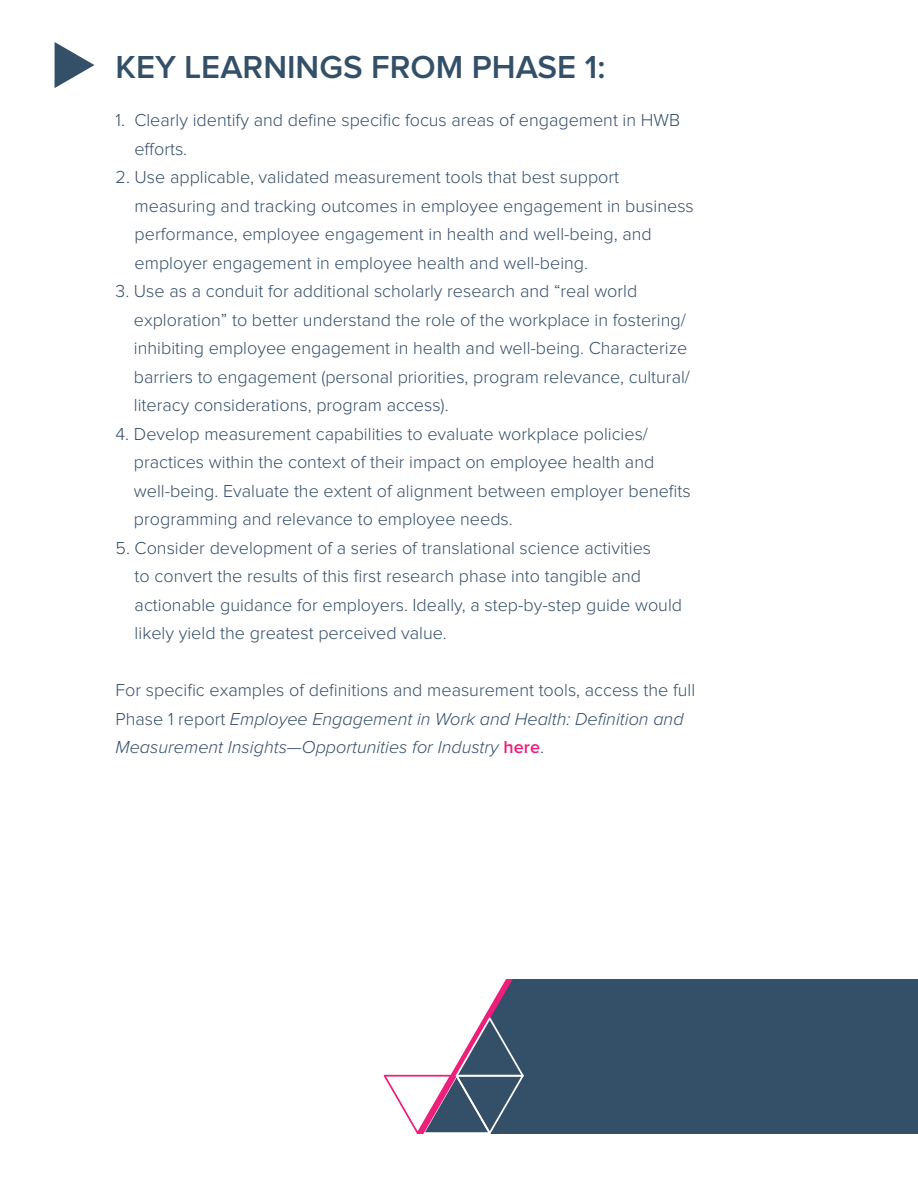
<style>
.page{position:relative;width:918px;height:1188px;background:#fff}
.page>*{position:absolute;margin:0;border:0;box-sizing:border-box;transform-origin:0 0}
.t1{font:600 33px "Proxima Nova";color:#345069}
.t2{font:300 18px/28.5px "Proxima Nova";color:#354f68}
.t3{font:italic 300 18px/28.5px "Proxima Nova";color:#354f68}
.s1{font-style:normal}
.s2{font-weight:600;font-style:normal;color:#ee1e7b}
</style>
<div class="page">
<svg style="left:55px;top:42px;width:39px;height:46px"></svg>
<div style="left:524px;top:979px;width:394px;height:155px;background:#345069"></div>
<svg style="left:384px;top:979px;width:140px;height:155px"></svg>
<h1 class="t1" style="left:116px;top:52px;width:491px">KEY LEARNINGS FROM PHASE 1:</h1>
<p class="t2" style="left:134px;top:107px;width:547px;text-indent:-19px">1. Clearly identify and define specific focus areas of engagement in HWB efforts.</p>
<p class="t2" style="left:135px;top:164px;width:561px;text-indent:-19px">2. Use applicable, validated measurement tools that best support measuring and tracking outcomes in employee engagement in business performance, employee engagement in health and well-being, and employer engagement in employee health and well-being.</p>
<p class="t2" style="left:134px;top:278px;width:558px;text-indent:-18px">3. Use as a conduit for additional scholarly research and “real world exploration” to better understand the role of the workplace in fostering/ inhibiting employee engagement in health and well-being. Characterize barriers to engagement (personal priorities, program relevance, cultural/ literacy considerations, program access).</p>
<p class="t2" style="left:134px;top:420px;width:558px;text-indent:-18px">4. Develop measurement capabilities to evaluate workplace policies/ practices within the context of their impact on employee health and well-being. Evaluate the extent of alignment between employer benefits programming and relevance to employee needs.</p>
<p class="t2" style="left:135px;top:534px;width:549px;text-indent:-19px">5. Consider development of a series of translational science activities<br>to convert the results of this first research phase into tangible and actionable guidance for employers. Ideally, a step-by-step guide would likely yield the greatest perceived value.</p>
<p class="t3" style="left:116px;top:677px;width:581px"><span class="s1">For specific examples of definitions and measurement tools, access the full<br>Phase 1 report</span> Employee Engagement in Work and Health: Definition and<br>Measurement Insights—Opportunities for Industry <span class="s2">here</span><span class="s1">.</span></p>
</div>
